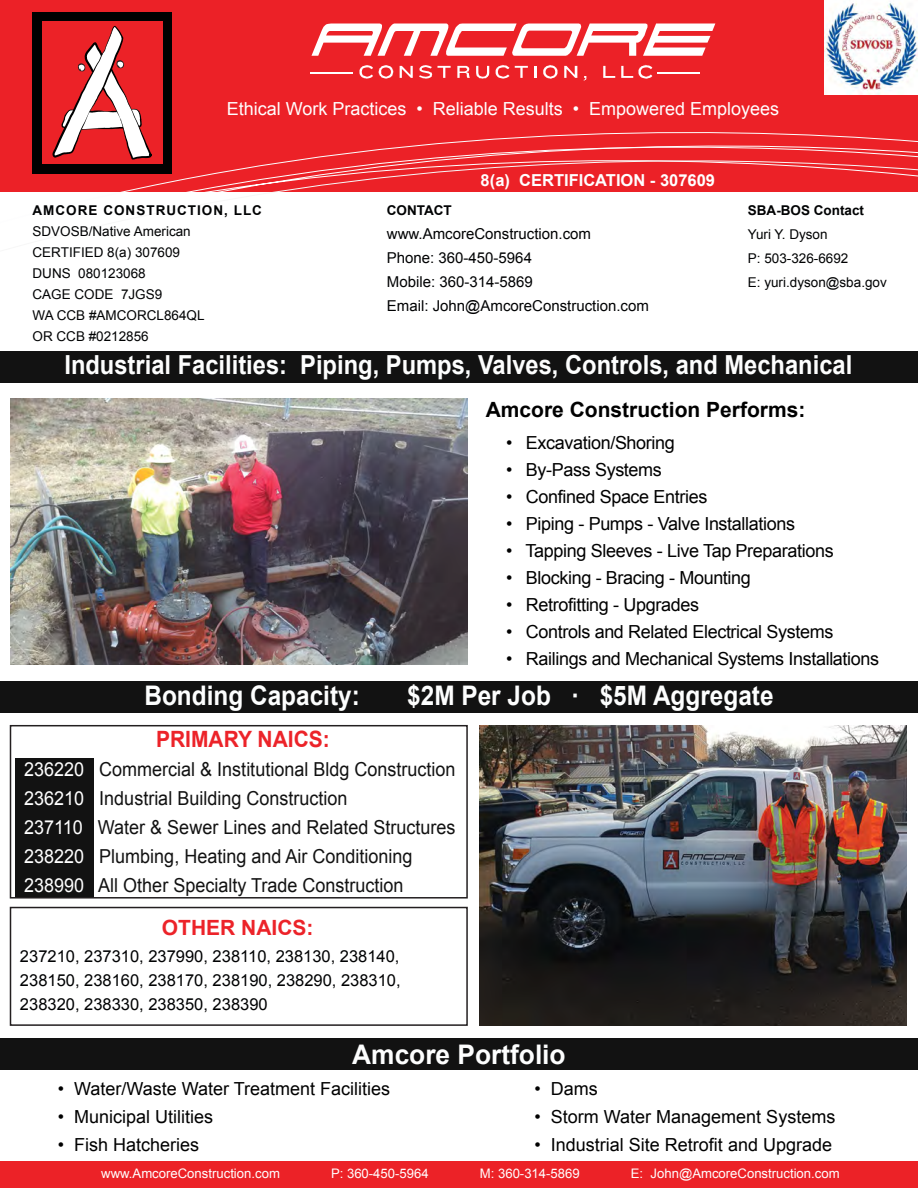
<style>
.page{position:relative;width:918px;height:1188px;background:#fff}
.page>*{position:absolute;margin:0;border:0;box-sizing:border-box;transform-origin:0 0}
.t1{font:700 27px "Arial";color:#fdfefe;scale:.9 1}
.t2{font:700 27px "Arial";color:#fdfefe}
.t3{font:700 26.25px "Arial";color:#fdfefe;scale:.9 1}
.t4{font:700 22.5px "Arial";color:#ec2329;scale:.93 1}
.t5{font:700 21px "Arial";color:#000}
.t6{font:700 21px "Arial";color:#ec2329}
.t7{font:19.2px/29px "Arial";color:#121212;scale:.93 1}
.t8{font:18px "Arial";letter-spacing:-.02em;color:#000}
.t9{font:18px "Arial";color:#000}
.t10{font:18px "Arial";color:#fff}
.t11{font:16.5px/24px "Arial";color:#010203;text-align:justify}
.t12{font:700 16.5px "Arial";color:#fff}
.t13{font:15px/24px "Arial";color:#010203}
.t14{font:13.5px/21px "Arial";color:#010203}
.t15{font:700 13.5px "Arial";letter-spacing:.075em;color:#010203}
.t16{font:700 13.5px "Arial";color:#010203}
.t17{font:13.2px "Arial";color:#fff}
.s1{color:#fff}
</style>
<div class="page">
<div style="left:0;top:0;width:918px;height:130px;background:#ec2127"></div>
<svg style="left:0;top:130px;width:918px;height:62px;background:#ec2f35"></svg>
<svg style="left:312px;top:24px;width:403px;height:32px"></svg>
<hr style="left:310px;top:72px;width:43px;height:1px;background:#fff">
<svg style="left:360px;top:65px;width:13px;height:14px"></svg>
<svg style="left:379px;top:65px;width:14px;height:14px"></svg>
<svg style="left:400px;top:66px;width:13px;height:12px"></svg>
<svg style="left:419px;top:65px;width:13px;height:14px"></svg>
<svg style="left:438px;top:66px;width:13px;height:12px"></svg>
<svg style="left:457px;top:66px;width:13px;height:12px"></svg>
<svg style="left:476px;top:66px;width:13px;height:13px"></svg>
<svg style="left:496px;top:65px;width:32px;height:14px"></svg>
<svg style="left:535px;top:66px;width:2px;height:12px"></svg>
<svg style="left:543px;top:65px;width:15px;height:14px"></svg>
<svg style="left:564px;top:66px;width:13px;height:12px"></svg>
<svg style="left:603px;top:66px;width:12px;height:12px"></svg>
<svg style="left:621px;top:66px;width:12px;height:12px"></svg>
<svg style="left:639px;top:65px;width:13px;height:14px"></svg>
<hr style="left:658px;top:72px;width:42px;height:1px;background:#fff">
<div style="left:0;top:1161px;width:918px;height:27px;background:#ec2227"></div>
<div style="left:33px;top:12px;width:139px;height:162px;background:#010101"></div>
<div style="left:42px;top:21px;width:120px;height:143px;background:#ec2227"></div>
<svg style="left:53px;top:26px;width:99px;height:134px"></svg>
<div style="left:0;top:351px;width:918px;height:31px;background:#121212"></div>
<div style="left:0;top:1038px;width:918px;height:31px;background:#121212"></div>
<div style="left:10px;top:907px;width:458px;height:119px;border:2px solid #231f20"></div>
<img style="left:825px;top:0;width:93px;height:95px">
<img style="left:10px;top:399px;width:457px;height:266px">
<img style="left:479px;top:726px;width:427px;height:299px">
<div style="left:0;top:682px;width:918px;height:31px;background:#121212"></div>
<div style="left:15px;top:758px;width:79px;height:140px;background:#121212"></div>
<div style="left:10px;top:725px;width:458px;height:174px;border:2px solid #231f20"></div>
<p class="t10" style="left:227px;top:97px;width:554px">Ethical Work Practices • Reliable Results • Empowered Employees</p>
<p class="t15" style="left:33px;top:202px;width:231px">AMCORE CONSTRUCTION, LLC</p>
<p class="t14" style="left:33px;top:221px;width:174px">SDVOSB/Native American<br>CERTIFIED 8(a) 307609<br>DUNS 080123068<br>CAGE CODE 7JGS9<br>WA CCB #AMCORCL864QL<br>OR CCB #0212856</p>
<p class="t12" style="left:481px;top:169px;width:236px">8(a) CERTIFICATION - 307609</p>
<p class="t16" style="left:387px;top:202px;width:66px">CONTACT</p>
<p class="t13" style="left:387px;top:222px;width:263px">www.AmcoreConstruction.com<br>Phone: 360-450-5964<br>Mobile: 360-314-5869<br>Email: John@AmcoreConstruction.com</p>
<p class="t16" style="left:748px;top:202px;width:118px">SBA-BOS Contact</p>
<p class="t14" style="left:748px;top:223px;width:141px;line-height:24px">Yuri Y. Dyson<br>P: 503-326-6692<br>E: yuri.dyson@sba.gov</p>
<h2 class="t3" style="left:64px;top:347px;width:877px">Industrial Facilities: Piping, Pumps, Valves, Controls, and Mechanical</h2>
<p class="t5" style="left:486px;top:395px;width:321px">Amcore Construction Performs:</p>
<p class="t8" style="left:506px;top:430px;width:170px">• Excavation/Shoring</p>
<p class="t8" style="left:506px;top:457px;width:157px">• By-Pass Systems</p>
<p class="t8" style="left:506px;top:484px;width:203px">• Confined Space Entries</p>
<p class="t8" style="left:506px;top:511px;width:291px">• Piping - Pumps - Valve Installations</p>
<p class="t8" style="left:506px;top:538px;width:329px">• Tapping Sleeves - Live Tap Preparations</p>
<p class="t8" style="left:506px;top:565px;width:246px">• Blocking - Bracing - Mounting</p>
<p class="t8" style="left:506px;top:592px;width:195px">• Retrofitting - Upgrades</p>
<p class="t8" style="left:506px;top:619px;width:329px">• Controls and Related Electrical Systems</p>
<p class="t8" style="left:506px;top:646px;width:375px">• Railings and Mechanical Systems Installations</p>
<h1 class="t1" style="left:144px;top:678px;width:241px">Bonding Capacity:</h1>
<h1 class="t1" style="left:407px;top:678px;width:409px">$2M Per Job · $5M Aggregate</h1>
<p class="t4" style="left:156px;top:724px;width:188px">PRIMARY NAICS:</p>
<p class="t7" style="left:24px;top:755px;width:465px"><span class="s1">236220</span> Commercial &amp; Institutional Bldg Construction <span class="s1">236210</span> Industrial Building Construction<br><span class="s1">237110</span> Water &amp; Sewer Lines and Related Structures <span class="s1">238220</span> Plumbing, Heating and Air Conditioning <span class="s1">238990</span> All Other Specialty Trade Construction</p>
<p class="t6" style="left:162px;top:914px;width:153px">OTHER NAICS:</p>
<p class="t11" style="left:20px;top:945px;width:382px">237210, 237310, 237990, 238110, 238130, 238140, 238150, 238160, 238170, 238190, 238290, 238310, 238320, 238330, 238350, 238390</p>
<h1 class="t2" style="left:352px;top:1036px;width:215px">Amcore Portfolio</h1>
<p class="t9" style="left:58px;top:1077px;width:334px">• Water/Waste Water Treatment Facilities</p>
<p class="t9" style="left:58px;top:1105px;width:157px">• Municipal Utilities</p>
<p class="t9" style="left:58px;top:1133px;width:143px">• Fish Hatcheries</p>
<p class="t8" style="left:535px;top:1077px;width:65px">• Dams</p>
<p class="t9" style="left:535px;top:1105px;width:302px">• Storm Water Management Systems</p>
<p class="t9" style="left:535px;top:1133px;width:299px">• Industrial Site Retrofit and Upgrade</p>
<p class="t17" style="left:101px;top:1165px;width:180px">www.AmcoreConstruction.com</p>
<p class="t17" style="left:331px;top:1165px;width:99px">P: 360-450-5964</p>
<p class="t17" style="left:480px;top:1165px;width:101px">M: 360-314-5869</p>
<p class="t17" style="left:631px;top:1165px;width:210px">E: John@AmcoreConstruction.com</p>
</div>
